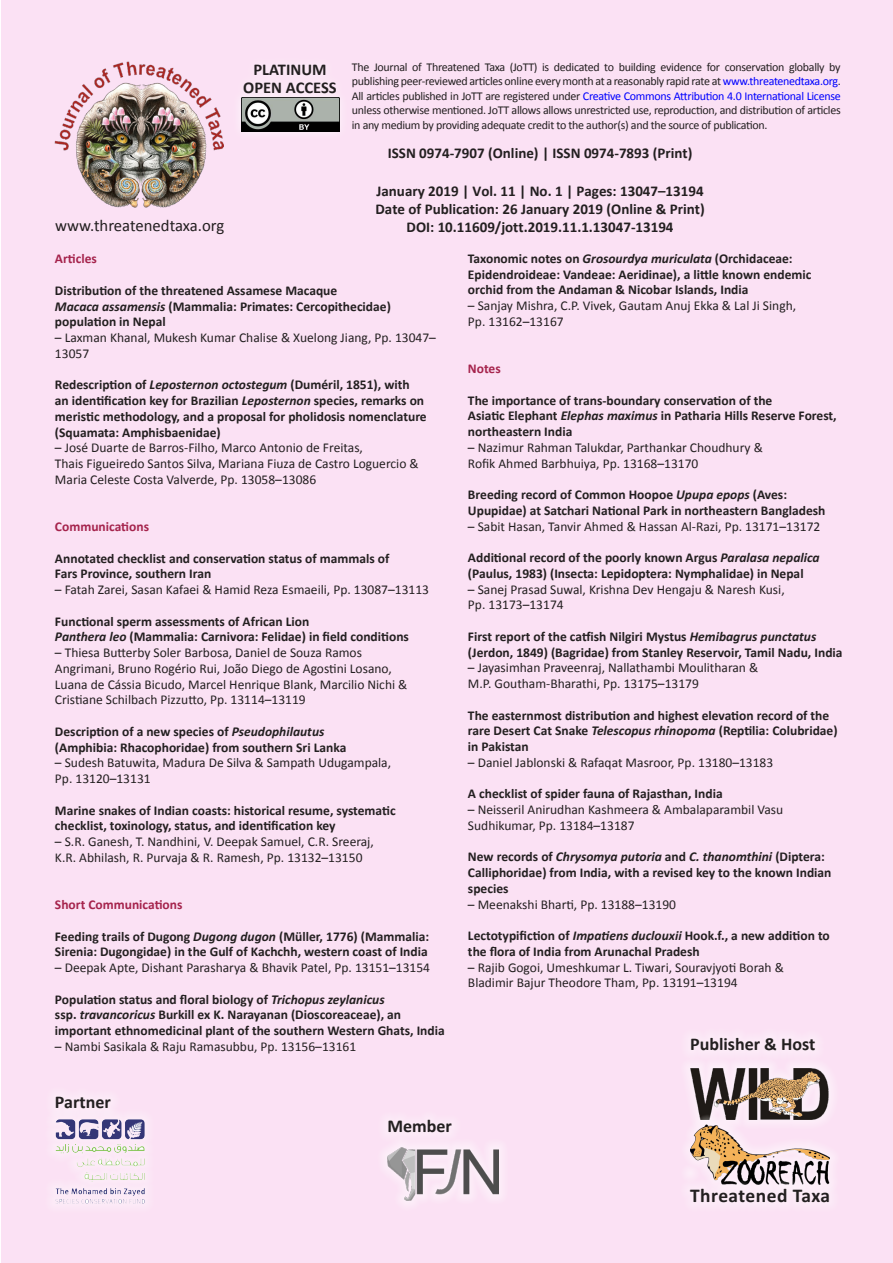
<style>
.page{position:relative;width:893px;height:1263px;background:#fff}
.page>*{position:absolute;margin:0;border:0;box-sizing:border-box;transform-origin:0 0}
.t1{font:19.5px "Calibri Bold 2";letter-spacing:.02em;color:#231f20}
.t2{font:700 18px "Calibri";color:#231f20}
.t3{font:18px "Calibri Bold 2";color:#231f20}
.t4{font:16.65px "Calibri";color:#231f20}
.t5{font:700 16.5px/18px "Calibri";color:#231f20;text-align:center}
.t6{font:700 15px/18px "Calibri";color:#231f20}
.t7{font:700 13.5px/15.8px "Calibri";color:#231f20}
.t8{font:13.5px/15.8px "Calibri";color:#231f20}
.t9{font:13.5px "Calibri Bold Italic 2";color:#231f20}
.t10{font:700 13.5px "Calibri";color:#a5234c}
.t11{font:12px/14.4px "Calibri";letter-spacing:-.025em;color:#231f20;text-align:justify}
.s1{color:#00f}
.s2{font-family:"Calibri Bold Italic 2";font-weight:400}
.s3{font-family:"Calibri";font-weight:700}
.s4{font-family:"Calibri Bold 2"}
.s5{font-style:italic}
</style>
<div class="page">
<div style="left:1px;top:0;width:891px;height:1263px;background:#fbe1f4"></div>
<div style="left:45px;top:1109px;width:110px;height:104px;background:#fbe6f5"></div>
<img style="left:55px;top:1119px;width:90px;height:84px">
<div style="left:46px;top:1086px;width:75px;height:32px;background:#fbe9f6"></div>
<img style="left:387px;top:1147px;width:111px;height:54px">
<div style="left:378px;top:1110px;width:84px;height:33px;background:#fbe7f6"></div>
<div style="left:680px;top:1058px;width:159px;height:72px;background:#fbe5f5"></div>
<img style="left:690px;top:1068px;width:139px;height:46px">
<svg style="left:688px;top:1114px;width:145px;height:61px"></svg>
<img style="left:690px;top:1124px;width:140px;height:55px">
<div style="left:680px;top:1179px;width:159px;height:33px;background:#fff;opacity:.75"></div>
<div style="left:681px;top:1028px;width:144px;height:32px;background:#fbe8f6"></div>
<img style="left:55px;top:62px;width:168px;height:145px">
<img style="left:241px;top:102px;width:99px;height:30px">
<div style="left:235px;top:54px;width:110px;height:48px;background:#fff;opacity:.75"></div>
<p class="t5" style="left:243px;top:60px;width:95px">PLATINUM<br>OPEN ACCESS</p>
<p class="t11" style="left:352px;top:60px;width:490px">The Journal of Threatened Taxa (JoTT) is dedicated to building evidence for conservation globally by publishing peer-reviewed articles online every month at a reasonably rapid rate at <span class="s1">www.threatenedtaxa.org</span>.<br>All articles published in JoTT are registered under <span class="s1">Creative Commons Attribution 4.0 International License </span>unless otherwise mentioned. JoTT allows allows unrestricted use, reproduction, and distribution of articles in any medium by providing adequate credit to the author(s) and the source of publication.</p>
<p class="t6" style="left:388px;top:144px;width:306px">ISSN 0974-7907 (Online) | ISSN 0974-7893 (Print)</p>
<p class="t6" style="left:375px;top:182px;width:331px">January 2019 | Vol. 11 | No. 1 | Pages: 13047–13194<br>Date of Publication: 26 January 2019 (Online &amp; Print)</p>
<p class="t4" style="left:55px;top:215px;width:171px">www.threatenedtaxa.org</p>
<p class="t6" style="left:407px;top:218px;width:268px">DOI: 10.11609/jott.2019.11.1.13047-13194</p>
<p class="t10" style="left:55px;top:250px;width:44px">Articles</p>
<p class="t7" style="left:55px;top:282px;width:337px">Distribution of the threatened Assamese Macaque<br><span class="s2">Macaca assamensis</span> (Mammalia: Primates: Cercopithecidae) population in Nepal</p>
<p class="t8" style="left:55px;top:330px;width:382px">– Laxman Khanal, Mukesh Kumar Chalise &amp; Xuelong Jiang, Pp. 13047–<br>13057</p>
<p class="t7" style="left:55px;top:377px;width:373px">Redescription of <span class="s2">Leposternon octostegum</span> (Duméril, 1851), with an identification key for Brazilian <span class="s2">Leposternon</span> species, remarks on meristic methodology, and a proposal for pholidosis nomenclature (Squamata: Amphisbaenidae)</p>
<p class="t8" style="left:55px;top:440px;width:365px">– José Duarte de Barros-Filho, Marco Antonio de Freitas,<br>Thais Figueiredo Santos Silva, Mariana Fiuza de Castro Loguercio &amp;<br>Maria Celeste Costa Valverde, Pp. 13058–13086</p>
<p class="t10" style="left:55px;top:518px;width:96px">Communications</p>
<p class="t7" style="left:55px;top:550px;width:336px">Annotated checklist and conservation status of mammals of<br>Fars Province, southern Iran</p>
<p class="t8" style="left:55px;top:582px;width:376px">– Fatah Zarei, Sasan Kafaei &amp; Hamid Reza Esmaeili, Pp. 13087–13113</p>
<p class="t7" style="left:55px;top:613px;width:355px">Functional sperm assessments of African Lion<br><span class="s2">Panthera leo</span> (Mammalia: Carnivora: Felidae) in field conditions</p>
<p class="t8" style="left:55px;top:645px;width:354px">– Thiesa Butterby Soler Barbosa, Daniel de Souza Ramos Angrimani, Bruno Rogério Rui, João Diego de Agostini Losano, Luana de Cássia Bicudo, Marcel Henrique Blank, Marcilio Nichi &amp; Cristiane Schilbach Pizzutto, Pp. 13114–13119</p>
<p class="t7" style="left:55px;top:723px;width:293px">Description of a new species of <span class="s2">Pseudophilautus </span>(Amphibia: Rhacophoridae) from southern Sri Lanka</p>
<p class="t8" style="left:55px;top:755px;width:338px">– Sudesh Batuwita, Madura De Silva &amp; Sampath Udugampala,<br>Pp. 13120–13131</p>
<p class="t7" style="left:55px;top:802px;width:342px">Marine snakes of Indian coasts: historical resume, systematic checklist, toxinology, status, and identification key</p>
<p class="t8" style="left:55px;top:834px;width:320px">– S.R. Ganesh, T. Nandhini, V. Deepak Samuel, C.R. Sreeraj,<br>K.R. Abhilash, R. Purvaja &amp; R. Ramesh, Pp. 13132–13150</p>
<p class="t10" style="left:55px;top:896px;width:129px">Short Communications</p>
<p class="t7" style="left:55px;top:928px;width:376px">Feeding trails of Dugong <span class="s2">Dugong dugon</span> (Müller, 1776) (Mammalia:<br>Sirenia: Dugongidae) in the Gulf of Kachchh, western coast of India</p>
<p class="t8" style="left:55px;top:960px;width:377px">– Deepak Apte, Dishant Parasharya &amp; Bhavik Patel, Pp. 13151–13154</p>
<p class="t7" style="left:55px;top:991px;width:391px">Population status and floral biology of <span class="s2">Trichopus zeylanicus<br></span>ssp. <span class="s2">travancoricus</span> Burkill ex K. Narayanan (Dioscoreaceae), an important ethnomedicinal plant of the southern Western Ghats, India</p>
<p class="t8" style="left:55px;top:1038px;width:303px">– Nambi Sasikala &amp; Raju Ramasubbu, Pp. 13156–13161</p>
<p class="t7" style="left:468px;top:250px;width:345px">Taxonomic notes on <span class="s2">Grosourdya muriculata</span> (Orchidaceae:<br>Epidendroideae: Vandeae: Aeridinae), a little known endemic orchid from the Andaman &amp; Nicobar Islands, India</p>
<p class="t8" style="left:468px;top:298px;width:330px">– Sanjay Mishra, C.P. Vivek, Gautam Anuj Ekka &amp; Lal Ji Singh,<br>Pp. 13162–13167</p>
<p class="t10" style="left:468px;top:360px;width:34px">Notes</p>
<p class="t7" style="left:468px;top:392px;width:370px">The importance of trans-boundary conservation of the<br>Asiatic Elephant <span class="s2">Elephas maximus</span> in Patharia Hills Reserve Forest, northeastern India</p>
<p class="t8" style="left:468px;top:439px;width:296px">– Nazimur Rahman Talukdar, Parthankar Choudhury &amp;<br>Rofik Ahmed Barbhuiya, Pp. 13168–13170</p>
<p class="t7" style="left:468px;top:487px;width:359px">Breeding record of Common Hoopoe <span class="s2">Upupa epops</span> (Aves:<br>Upupidae) at Satchari National Park in northeastern Bangladesh</p>
<p class="t8" style="left:468px;top:518px;width:354px">– Sabit Hasan, Tanvir Ahmed &amp; Hassan Al-Razi, Pp. 13171–13172</p>
<p class="t7" style="left:468px;top:550px;width:353px">Additional record of the poorly known Argus <span class="s2">Paralasa nepalica </span>(Paulus, 1983) (Insecta: Lepidoptera: Nymphalidae) in Nepal</p>
<p class="t8" style="left:468px;top:581px;width:318px">– Sanej Prasad Suwal, Krishna Dev Hengaju &amp; Naresh Kusi,<br>Pp. 13173–13174</p>
<p class="t7" style="left:468px;top:628px;width:376px">First report of the catfish Nilgiri Mystus <span class="s2">Hemibagrus punctatus </span>(Jerdon, 1849) (Bagridae) from Stanley Reservoir, Tamil Nadu, India</p>
<p class="t8" style="left:468px;top:660px;width:292px">– Jayasimhan Praveenraj, Nallathambi Moulitharan &amp;<br>M.P. Goutham-Bharathi, Pp. 13175–13179</p>
<p class="t7" style="left:468px;top:707px;width:371px">The easternmost distribution and highest elevation record of the rare Desert Cat Snake <span class="s2">Telescopus rhinopoma</span> (Reptilia: Colubridae) in Pakistan</p>
<p class="t8" style="left:468px;top:754px;width:307px">– Daniel Jablonski &amp; Rafaqat Masroor, Pp. 13180–13183</p>
<p class="t7" style="left:468px;top:786px;width:256px">A checklist of spider fauna of Rajasthan, India</p>
<p class="t8" style="left:468px;top:802px;width:317px">– Neisseril Anirudhan Kashmeera &amp; Ambalaparambil Vasu<br>Sudhikumar, Pp. 13184–13187</p>
<p class="t9" style="left:468px;top:848px;width:358px"><span class="s3">New records of</span> Chrysomya putoria <span class="s4">and</span> C. thanomthini <span class="s3">(Diptera:</span></p>
<p class="t7" style="left:468px;top:865px;width:365px">Calliphoridae) from India, with a revised key to the known Indian species</p>
<p class="t8" style="left:468px;top:896px;width:210px">– Meenakshi Bharti, Pp. 13188–13190</p>
<p class="t7" style="left:468px;top:928px;width:363px">Lectotypifiction of <span class="s5">Impatiens duclouxii</span> Hook.f., a new addition to the flora of India from Arunachal Pradesh</p>
<p class="t8" style="left:468px;top:959px;width:317px">– Rajib Gogoi, Umeshkumar L. Tiwari, Souravjyoti Borah &amp;<br>Bladimir Bajur Theodore Tham, Pp. 13191–13194</p>
<h2 class="t2" style="left:690px;top:1032px;width:127px">Publisher &amp; Host</h2>
<h2 class="t2" style="left:55px;top:1090px;width:57px">Partner</h2>
<h2 class="t3" style="left:387px;top:1115px;width:66px">Member</h2>
<h1 class="t1" style="left:690px;top:1183px;width:142px">Threatened Taxa</h1>
</div>
